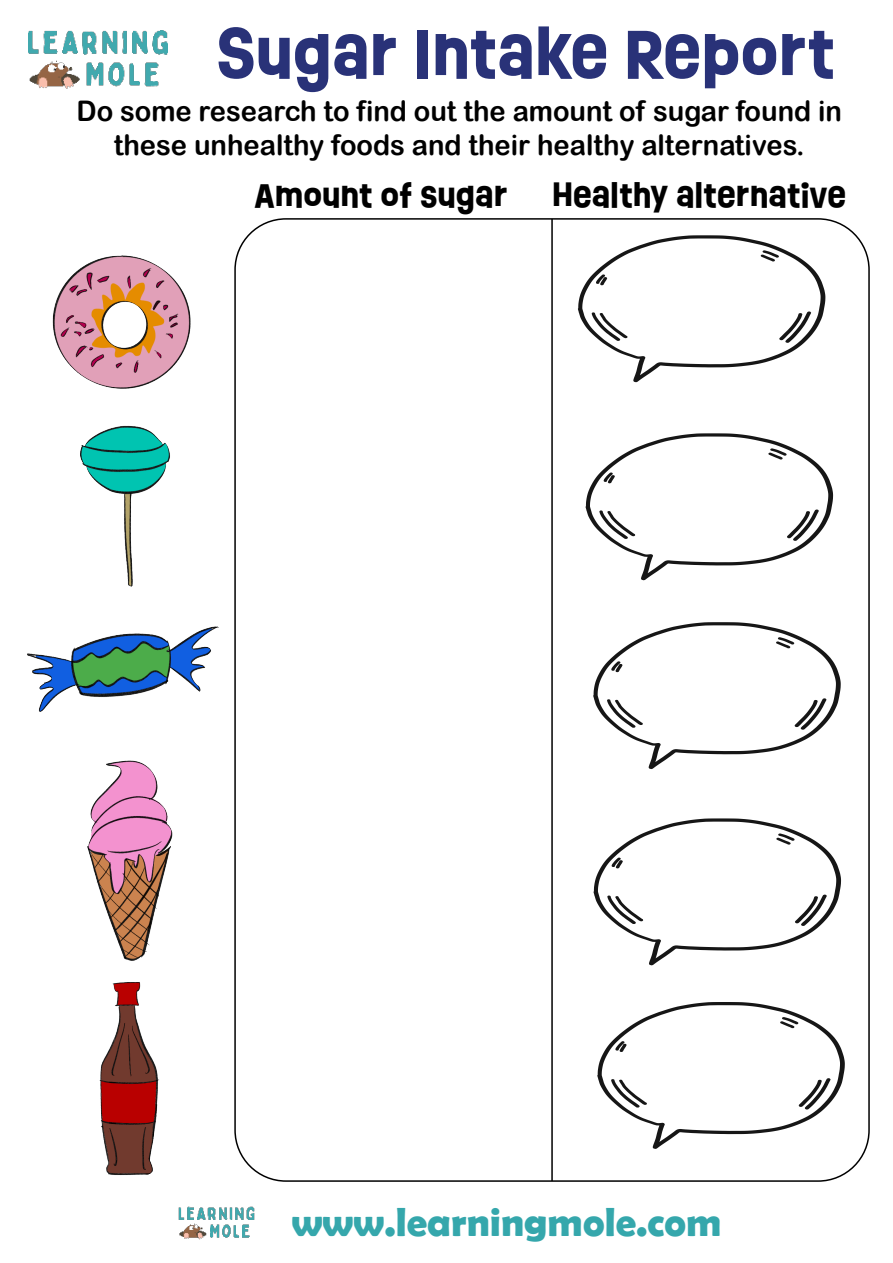
<style>
.page{position:relative;width:893px;height:1263px;background:#fff}
.page>*{position:absolute;margin:0;border:0;box-sizing:border-box;transform-origin:0 0}
.t1{font:700 63.15px "Ruddy";color:#293278}
.t2{font:700 40.8px "Berlin Sans FB Demi";color:#35a7ac}
.t3{font:700 31.05px "Ruddy";color:#000}
.t4{font:28.35px/34px "Arial Rounded MT Bold";color:#000;text-align:center;scale:.96 1}
</style>
<div class="page">
<img style="left:29px;top:30px;width:138px;height:59px">
<img style="left:52px;top:218px;width:226px;height:289px">
<img style="left:27px;top:507px;width:251px;height:733px">
<div style="left:235px;top:219px;width:634px;height:962px;background:#fff;border-radius:51px"></div>
<hr style="left:551px;top:219px;width:2px;height:962px;background:#000">
<svg style="left:578px;top:235px;width:247px;height:147px"></svg>
<svg style="left:585px;top:433px;width:248px;height:147px"></svg>
<svg style="left:593px;top:622px;width:248px;height:147px"></svg>
<svg style="left:593px;top:818px;width:248px;height:147px"></svg>
<svg style="left:597px;top:1002px;width:248px;height:147px"></svg>
<h1 class="t1" style="left:217px;top:6px;width:620px">SUGAR INTAKE REPORT</h1>
<p class="t4" style="left:76px;top:94px;width:799px">Do some research to find out the amount of sugar found in these unhealthy foods and their healthy alternatives.</p>
<p class="t3" style="left:255px;top:172px;width:255px">AMOUNT OF SUGAR</p>
<p class="t3" style="left:552px;top:172px;width:296px">HEALTHY ALTERNATIVE</p>
<h2 class="t2" style="left:292px;top:1198px;width:432px">www.learningmole.com</h2>
</div>
